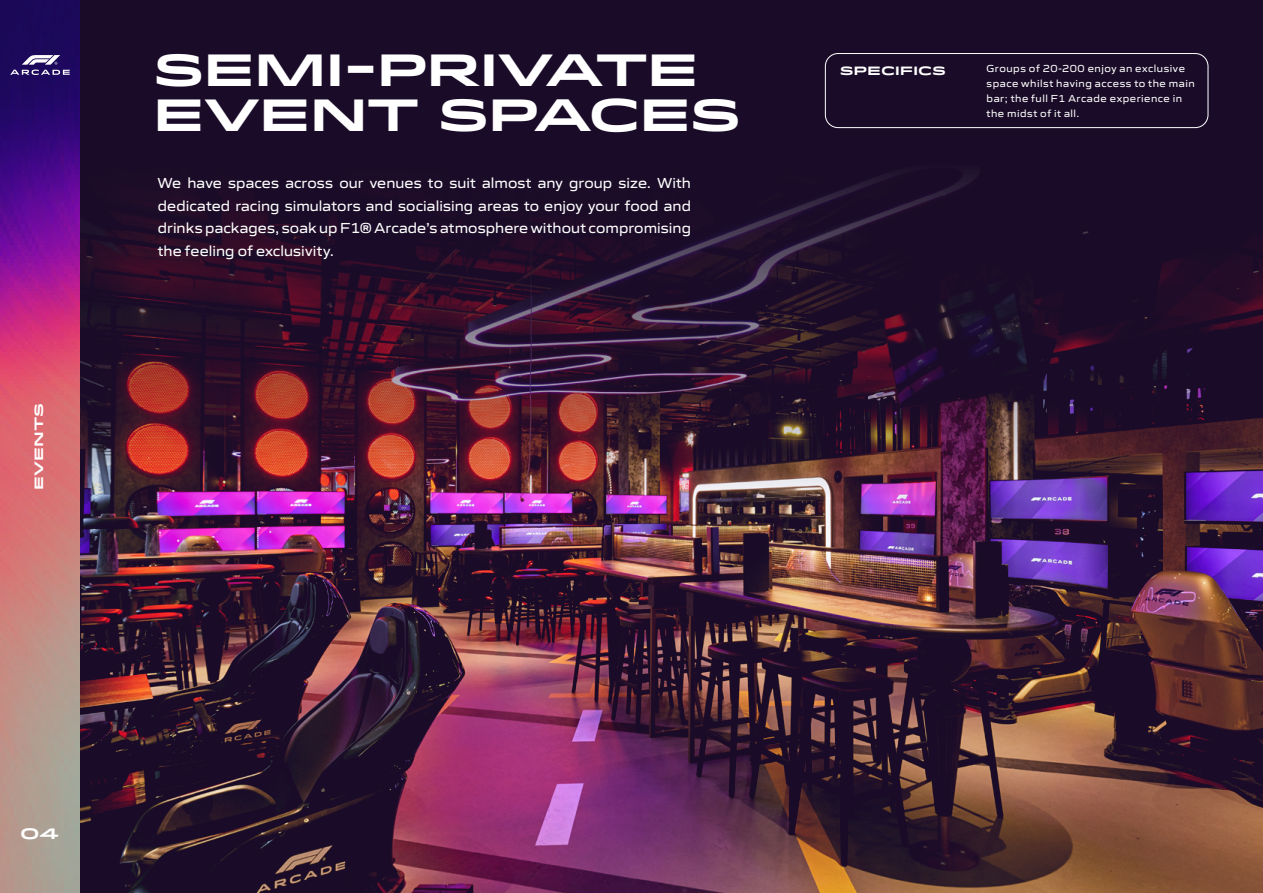
<style>
.page{position:relative;width:1263px;height:893px;background:#1a0c28}
.page>*{position:absolute;margin:0;border:0;box-sizing:border-box;transform-origin:0 0}
.t1{font:700 45px/45px "Idlewild";letter-spacing:-.035em;color:#fff}
.t2{font:15px/22.5px "Gomme Sans";letter-spacing:.01em;color:#fff;text-align:justify}
.t3{font:700 15px "Idlewild";color:#fff}
.t4{font:700 12px "Idlewild";letter-spacing:-.005em;color:#fff}
.t5{font:10.5px/15px "Gomme Sans";letter-spacing:.05em;color:#fff}
</style>
<div class="page">
<img style="left:80px;top:177px;width:1183px;height:716px">
<img style="left:0;top:0;width:80px;height:893px">
<svg style="left:10px;top:55px;width:60px;height:20px"></svg>
<div style="left:825px;top:53px;width:383px;height:75px;border:1px solid #fff;border-radius:13px"></div>
<p class="t4" style="left:30px;top:490px;width:88px;rotate:-90deg">EVENTS</p>
<h1 class="t1" style="left:153px;top:45px;width:590px">SEMI-PRIVATE<br>EVENT SPACES</h1>
<p class="t5" style="left:986px;top:60px;width:210px">Groups of 20-200 enjoy an exclusive space whilst having access to the main bar; the full F1 Arcade experience in the midst of it all.</p>
<p class="t4" style="left:840px;top:62px;width:108px">SPECIFICS</p>
<p class="t2" style="left:158px;top:171px;width:535px">We have spaces across our venues to suit almost any group size. With dedicated racing simulators and socialising areas to enjoy your food and drinks packages, soak up F1® Arcade’s atmosphere without compromising the feeling of exclusivity.</p>
<p class="t3" style="left:20px;top:822px;width:40px">04</p>
</div>
